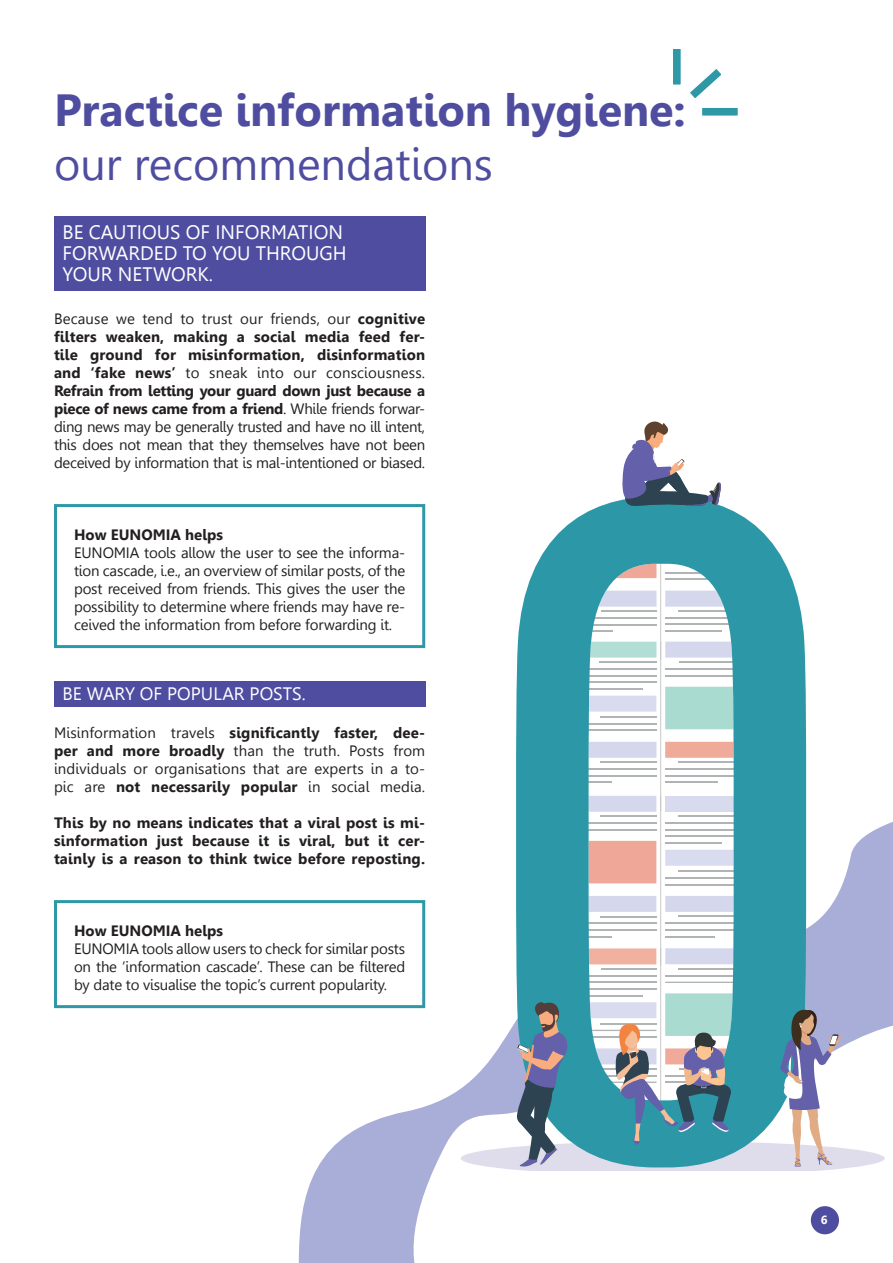
<style>
.page{position:relative;width:893px;height:1263px;background:#fff}
.page>*{position:absolute;margin:0;border:0;box-sizing:border-box;transform-origin:0 0}
.t1{font:700 45px "Leelawadee";color:#4f4da0}
.t2{font:45px "Leelawadee";color:#4f4da0}
.t3{font:19.5px/21px "Leelawadee";color:#fff}
.t4{font:18px "Leelawadee";color:#fff}
.t5{font:15px/18px "Leelawadee";letter-spacing:-.015em;color:#231f20;text-align:justify}
.t6{font:700 15px/18px "Leelawadee";letter-spacing:.01em;color:#231f20;text-align:justify}
.t7{font:700 11.85px "Leelawadee";color:#fff}
.s1{font-weight:700}
</style>
<div class="page">
<svg style="left:299px;top:822px;width:594px;height:441px"></svg>
<svg style="left:381px;top:1000px;width:512px;height:263px"></svg>
<div style="left:54px;top:216px;width:371px;height:75px;background:#4f4da0"></div>
<div style="left:54px;top:681px;width:371px;height:25px;background:#4f4da0"></div>
<svg style="left:54px;top:900px;width:371px;height:108px"></svg>
<svg style="left:461px;top:421px;width:424px;height:749px"></svg>
<svg style="left:54px;top:504px;width:371px;height:144px"></svg>
<svg style="left:702px;top:107px;width:36px;height:9px"></svg>
<svg style="left:673px;top:49px;width:8px;height:36px"></svg>
<svg style="left:690px;top:69px;width:31px;height:29px"></svg>
<div style="left:811px;top:1206px;width:28px;height:28px;background:#4f4da0;border-radius:50%"></div>
<h1 class="t1" style="left:54px;top:84px;width:633px">Practice information hygiene:</h1>
<h1 class="t2" style="left:54px;top:138px;width:441px">our recommendations</h1>
<h2 class="t3" style="left:63px;top:222px;width:286px">BE CAUTIOUS OF INFORMATION<br>FORWARDED TO YOU THROUGH<br>YOUR NETWORK.</h2>
<p class="t5" style="left:54px;top:310px;width:373px">Because we tend to trust our friends, our <span class="s1">cognitive filters weaken, making a social media feed fer&shy;tile ground for misinformation, disinformation and ‘fake news’</span> to sneak into our consciousness.<br><span class="s1">Refrain from letting your guard down just because a piece of news came from a friend</span>. While friends forwar&shy;ding news may be generally trusted and have no ill intent, this does not mean that they themselves have not been deceived by information that is mal-intentioned or biased.</p>
<p class="t6" style="left:74px;top:526px;width:151px">How EUNOMIA helps</p>
<p class="t5" style="left:74px;top:544px;width:333px">EUNOMIA tools allow the user to see the informa&shy;tion cascade, i.e., an overview of similar posts, of the post received from friends. This gives the user the possibility to determine where friends may have re&shy;ceived the information from before forwarding it.</p>
<p class="t4" style="left:63px;top:683px;width:245px">BE WARY OF POPULAR POSTS.</p>
<p class="t5" style="left:54px;top:724px;width:373px">Misinformation travels <span class="s1">significantly faster, dee&shy;per and more broadly</span> than the truth. Posts from individuals or organisations that are experts in a to&shy;pic are <span class="s1">not necessarily popular</span> in social media.</p>
<p class="t6" style="left:54px;top:814px;width:373px">This by no means indicates that a viral post is mi&shy;sinformation just because it is viral, but it cer&shy;tainly is a reason to think twice before reposting.</p>
<p class="t6" style="left:74px;top:922px;width:151px">How EUNOMIA helps</p>
<p class="t5" style="left:74px;top:940px;width:333px">EUNOMIA tools allow users to check for similar posts on the ‘information cascade’. These can be filtered by date to visualise the topic’s current popularity.</p>
<p class="t7" style="left:821px;top:1213px;width:8px">6</p>
</div>
